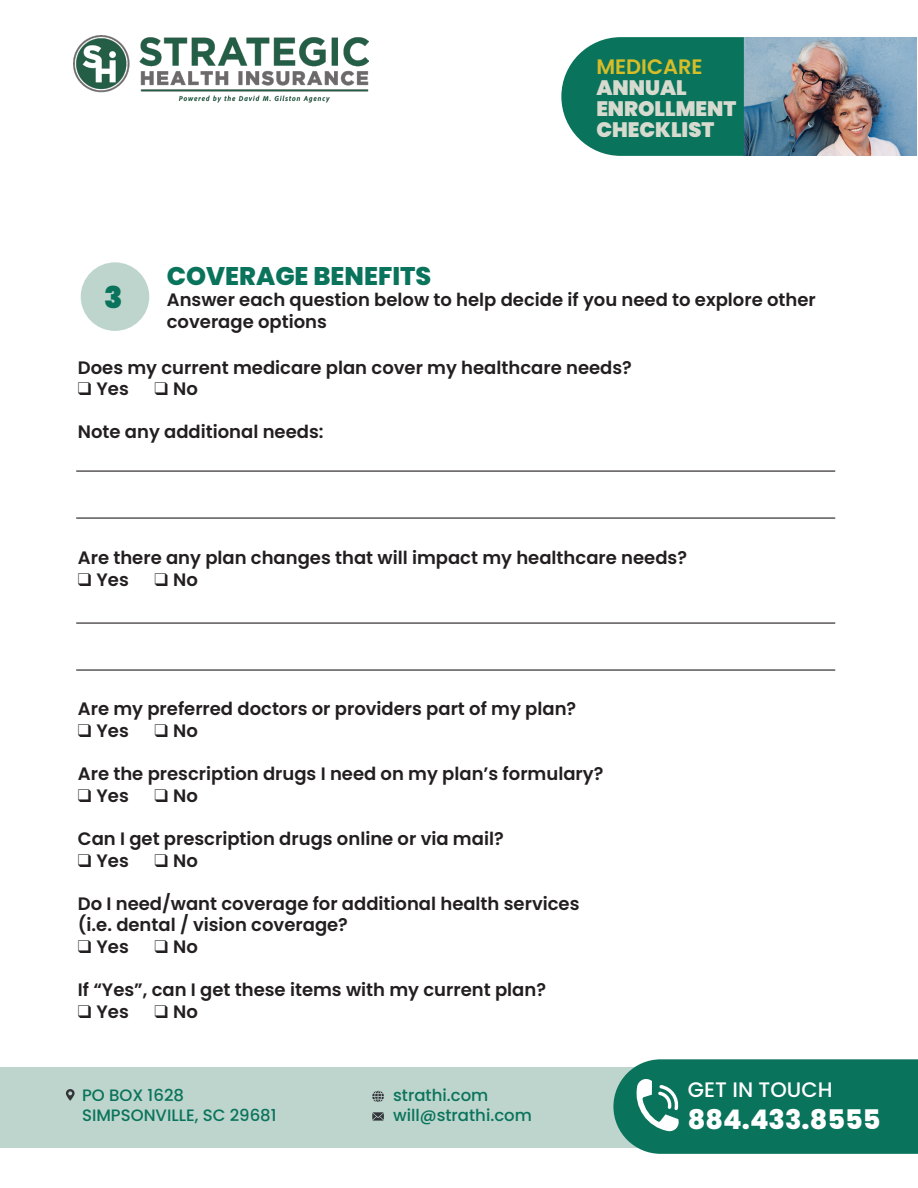
<style>
.page{position:relative;width:918px;height:1188px;background:#fff}
.page>*{position:absolute;margin:0;border:0;box-sizing:border-box;transform-origin:0 0}
.t1{font:900 30px "Poppins";color:#0a735b}
.t2{font:800 27px "Poppins";color:#fff}
.t3{font:800 25.5px "Poppins";color:#0a735b}
.t4{font:500 21px "Poppins";color:#fff}
.t5{font:900 20.85px/21px "Poppins";color:#d7dbcf}
.t6{font:600 20.85px/21px "Poppins";color:#d7bd28}
.t7{font:600 18px/21.6px "Poppins";color:#231f20}
.t8{font:500 16.5px/19.8px "Poppins";color:#0a735b}
.s1{font-weight:900;color:#d7dbcf}
</style>
<div class="page">
<div style="left:0;top:1068px;width:658px;height:80px;background:#bdd5cd"></div>
<img style="left:73px;top:36px;width:296px;height:67px">
<svg style="left:613px;top:1059px;width:305px;height:95px;background:#197b65"></svg>
<svg style="left:372px;top:1091px;width:12px;height:11px"></svg>
<svg style="left:372px;top:1112px;width:12px;height:9px"></svg>
<svg style="left:65px;top:1089px;width:10px;height:12px"></svg>
<div style="left:81px;top:262px;width:68px;height:69px;background:#bdd5cd;border-radius:50%"></div>
<hr style="left:76px;top:471px;width:759px;height:1px;background:#231f20">
<img style="left:744px;top:37px;width:173px;height:119px">
<svg style="left:561px;top:37px;width:183px;height:119px;background:#1c7d67"></svg>
<hr style="left:76px;top:518px;width:759px;height:1px;background:#231f20">
<hr style="left:76px;top:622px;width:759px;height:2px;background:#231f20">
<hr style="left:76px;top:669px;width:759px;height:2px;background:#231f20">
<p class="t6" style="left:596px;top:56px;width:108px">MEDICARE<br><span class="s1">ANNUAL</span></p>
<p class="t5" style="left:596px;top:98px;width:141px">ENROLLMENT<br>CHECKLIST</p>
<p class="t1" style="left:104px;top:280px;width:20px">3</p>
<p class="t3" style="left:167px;top:261px;width:266px">COVERAGE BENEFITS</p>
<p class="t7" style="left:167px;top:289px;width:651px">Answer each question below to help decide if you need to explore other coverage options</p>
<p class="t7" style="left:78px;top:356px;width:556px">Does my current medicare plan cover my healthcare needs?</p>
<p class="t7" style="left:78px;top:378px;width:53px">❑ Yes</p>
<p class="t7" style="left:155px;top:378px;width:45px">❑ No</p>
<p class="t7" style="left:78px;top:421px;width:247px">Note any additional needs:</p>
<p class="t7" style="left:78px;top:547px;width:611px">Are there any plan changes that will impact my healthcare needs?</p>
<p class="t7" style="left:78px;top:569px;width:53px">❑ Yes</p>
<p class="t7" style="left:155px;top:569px;width:45px">❑ No</p>
<p class="t7" style="left:78px;top:698px;width:500px">Are my preferred doctors or providers part of my plan?</p>
<p class="t7" style="left:78px;top:720px;width:53px">❑ Yes</p>
<p class="t7" style="left:155px;top:720px;width:45px">❑ No</p>
<p class="t7" style="left:78px;top:763px;width:527px">Are the prescription drugs I need on my plan’s formulary?</p>
<p class="t7" style="left:78px;top:785px;width:53px">❑ Yes</p>
<p class="t7" style="left:155px;top:785px;width:45px">❑ No</p>
<p class="t7" style="left:78px;top:828px;width:427px">Can I get prescription drugs online or via mail?</p>
<p class="t7" style="left:78px;top:850px;width:53px">❑ Yes</p>
<p class="t7" style="left:155px;top:850px;width:45px">❑ No</p>
<p class="t7" style="left:78px;top:893px;width:503px">Do I need/want coverage for additional health services</p>
<p class="t7" style="left:78px;top:914px;width:272px">(i.e. dental / vision coverage?</p>
<p class="t7" style="left:78px;top:936px;width:53px">❑ Yes</p>
<p class="t7" style="left:155px;top:936px;width:45px">❑ No</p>
<p class="t7" style="left:78px;top:979px;width:470px">If “Yes”, can I get these items with my current plan?</p>
<p class="t7" style="left:78px;top:1001px;width:53px">❑ Yes</p>
<p class="t7" style="left:155px;top:1001px;width:45px">❑ No</p>
<p class="t8" style="left:82px;top:1086px;width:196px">PO BOX 1628<br>SIMPSONVILLE, SC 29681</p>
<p class="t8" style="left:393px;top:1086px;width:140px">strathi.com will@strathi.com</p>
<p class="t4" style="left:688px;top:1077px;width:146px">GET IN TOUCH</p>
<h2 class="t2" style="left:688px;top:1104px;width:194px">884.433.8555</h2>
</div>
